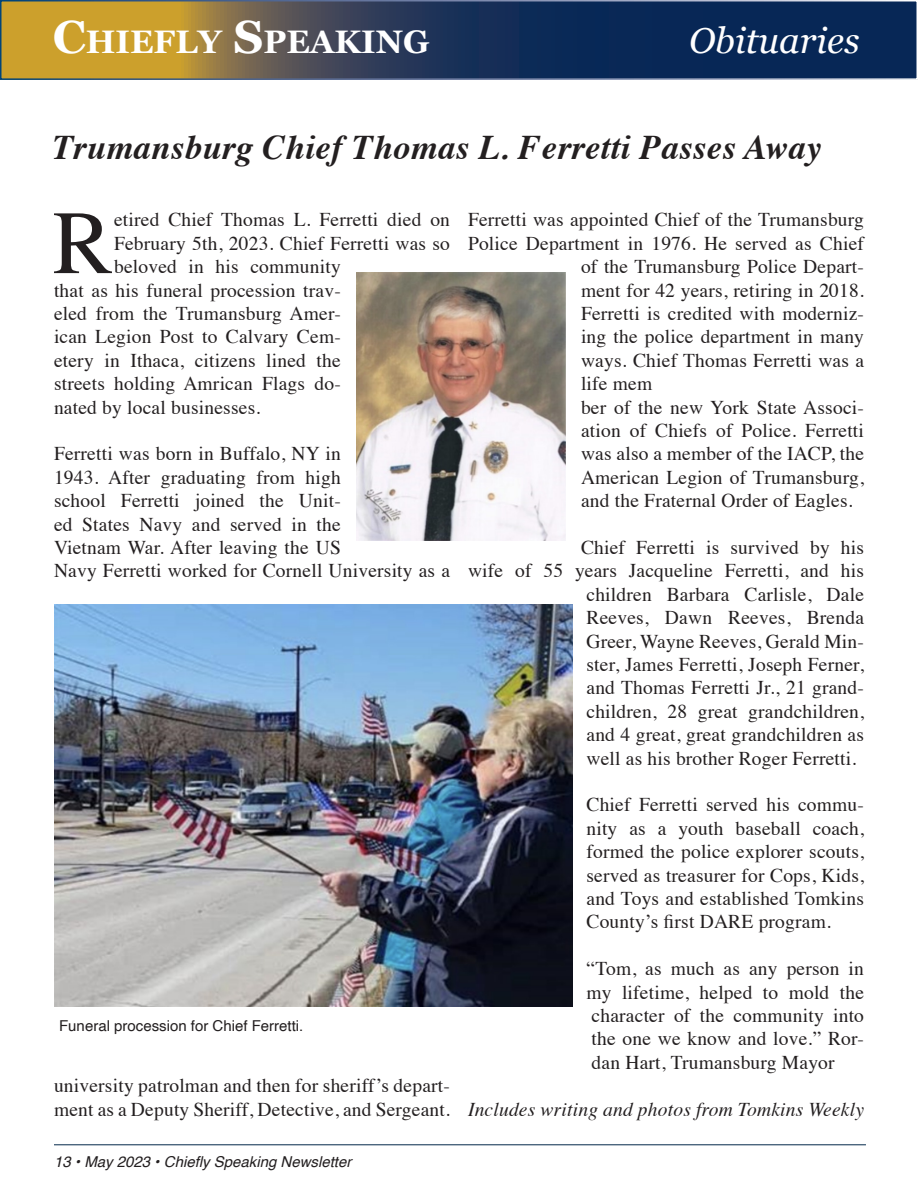
<style>
.page{position:relative;width:918px;height:1188px;background:#fff}
.page>*{position:absolute;margin:0;border:0;box-sizing:border-box;transform-origin:0 0}
.t1{font:90.3px "Times";color:#231f20}
.t2{font:italic 36px "Georgia";color:#fff}
.t3{font:italic 700 34.5px "Times";letter-spacing:.01em;color:#231f20}
.t4{font:700 32.55px "Georgia";color:#fff}
.t5{font:19.5px/23.4px "Times";letter-spacing:.01em;color:#231f20;text-align:justify}
.t6{font:italic 19.5px "Times";letter-spacing:.01em;color:#231f20}
.t7{font:italic 15px "Helvetica";color:#231f20}
.t8{font:15px "Helvetica";color:#231f20}
.s1{font-size:46.5px}
</style>
<div class="page">
<hr style="left:54px;top:1144px;width:812px;height:1px;background:#04294b">
<svg style="left:3px;top:3px;width:912px;height:74px;background:#484d4c"></svg>
<img style="left:356px;top:273px;width:209px;height:268px">
<img style="left:54px;top:604px;width:519px;height:402px">
<p class="t4" style="left:53px;top:17px;width:378px"><span class="s1">C</span>HIEFLY <span class="s1">S</span>PEAKING</p>
<p class="t2" style="left:689px;top:14px;width:172px">Obituaries</p>
<p class="t3" style="left:53px;top:115px;width:770px">Trumansburg Chief Thomas L. Ferretti Passes Away</p>
<p class="t1" style="left:53px;top:158px;width:62px">R</p>
<p class="t5" style="left:114px;top:206px;width:337px">etired Chief Thomas L. Ferretti died on</p>
<p class="t5" style="left:114px;top:230px;width:337px">February 5th, 2023. Chief Ferretti was so</p>
<p class="t5" style="left:114px;top:253px;width:228px">beloved in his community</p>
<p class="t5" style="left:54px;top:277px;width:288px">that as his funeral procession trav-</p>
<p class="t5" style="left:54px;top:300px;width:288px">eled from the Trumansburg Amer-</p>
<p class="t5" style="left:54px;top:323px;width:288px">ican Legion Post to Calvary Cem-</p>
<p class="t5" style="left:54px;top:347px;width:288px">etery in Ithaca, citizens lined the</p>
<p class="t5" style="left:54px;top:370px;width:288px">streets holding Amrican Flags do-</p>
<p class="t5" style="left:54px;top:394px;width:208px">nated by local businesses.</p>
<p class="t5" style="left:54px;top:440px;width:398px;text-align:left">Ferretti was born in Buffalo, NY in<br>1943. After graduating from high<br>school Ferretti joined the Unit-<br>ed States Navy and served in the<br>Vietnam War. After leaving the US<br>Navy Ferretti worked for Cornell University as a</p>
<p class="t8" style="left:59px;top:1014px;width:246px">Funeral procession for Chief Ferretti.</p>
<p class="t5" style="left:54px;top:1072px;width:398px">university patrolman and then for sheriff’s depart&shy;ment as a Deputy Sheriff, Detective, and Sergeant.</p>
<p class="t7" style="left:54px;top:1150px;width:299px">13 • May 2023 • Chiefly Speaking Newsletter</p>
<p class="t5" style="left:468px;top:206px;width:398px">Ferretti was appointed Chief of the Trumansburg</p>
<p class="t5" style="left:468px;top:230px;width:398px">Police Department in 1976. He served as Chief</p>
<p class="t5" style="left:581px;top:253px;width:284px">of the Trumansburg Police Depart-</p>
<p class="t5" style="left:581px;top:277px;width:285px">ment for 42 years, retiring in 2018.</p>
<p class="t5" style="left:581px;top:300px;width:284px">Ferretti is credited with moderniz-</p>
<p class="t5" style="left:581px;top:323px;width:285px">ing the police department in many</p>
<p class="t5" style="left:581px;top:347px;width:285px">ways. Chief Thomas Ferretti was a</p>
<p class="t5" style="left:581px;top:370px;width:73px">life mem</p>
<p class="t5" style="left:581px;top:394px;width:285px">ber of the new York State Associ&shy;ation of Chiefs of Police. Ferretti was also a member of the IACP, the American Legion of Trumansburg, and the Fraternal Order of Eagles.</p>
<p class="t5" style="left:581px;top:534px;width:285px">Chief Ferretti is survived by his</p>
<p class="t5" style="left:468px;top:557px;width:398px">wife of 55 years Jacqueline Ferretti, and his</p>
<p class="t5" style="left:586px;top:581px;width:279px">children Barbara Carlisle, Dale</p>
<p class="t5" style="left:586px;top:604px;width:279px">Reeves, Dawn Reeves, Brenda</p>
<p class="t5" style="left:586px;top:628px;width:279px">Greer, Wayne Reeves, Gerald Min-</p>
<p class="t5" style="left:586px;top:651px;width:279px">ster, James Ferretti, Joseph Ferner,</p>
<p class="t5" style="left:586px;top:674px;width:279px">and Thomas Ferretti Jr., 21 grand-</p>
<p class="t5" style="left:586px;top:698px;width:279px">children, 28 great grandchildren,</p>
<p class="t5" style="left:586px;top:721px;width:279px">and 4 great, great grandchildren as</p>
<p class="t5" style="left:586px;top:745px;width:271px">well as his brother Roger Ferretti.</p>
<p class="t5" style="left:586px;top:791px;width:279px">Chief Ferretti served his commu&shy;nity as a youth baseball coach, formed the police explorer scouts, served as treasurer for Cops, Kids, and Toys and established Tomkins County’s first DARE program.</p>
<p class="t5" style="left:586px;top:955px;width:279px">“Tom, as much as any person in my lifetime, helped to mold the character of the community into the one we know and love.” Ror&shy;dan Hart, Trumansburg Mayor</p>
<p class="t6" style="left:468px;top:1092px;width:398px">Includes writing and photos from Tomkins Weekly</p>
</div>
